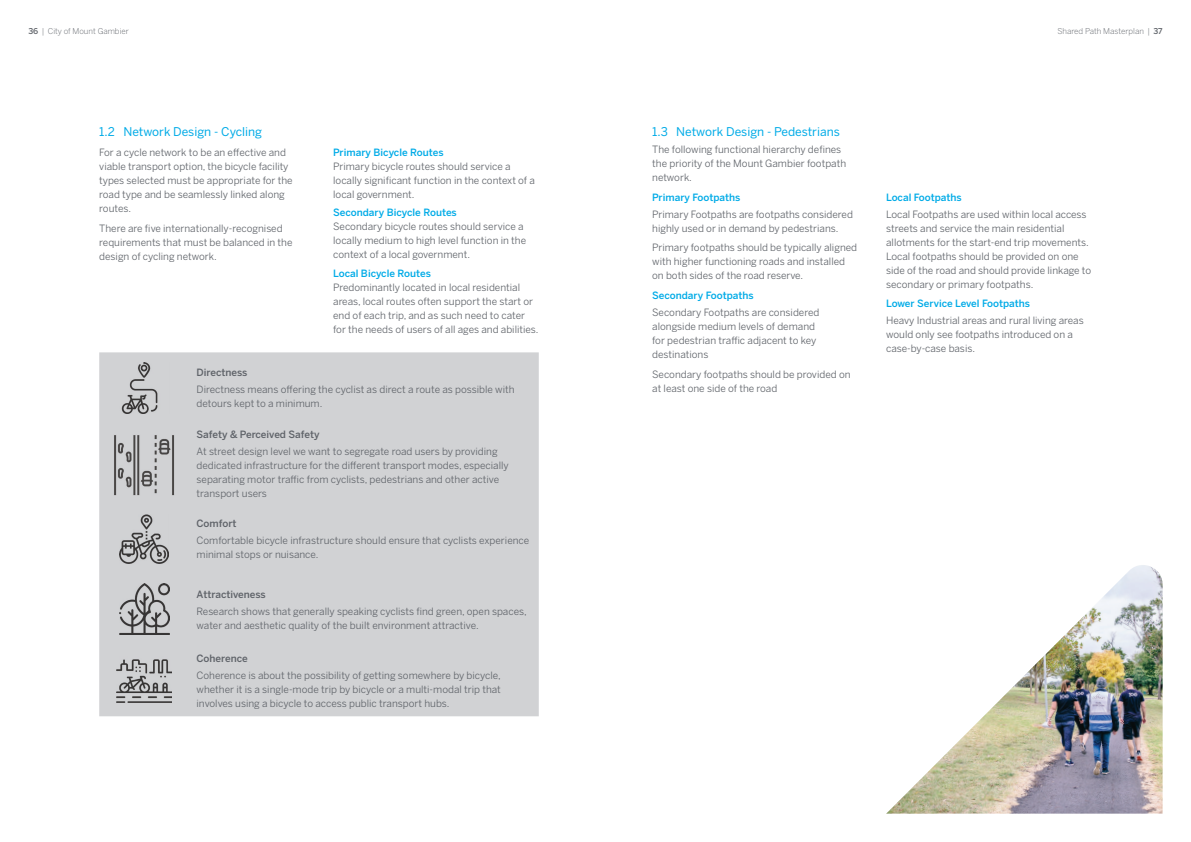
<style>
.page{position:relative;width:1191px;height:842px;background:#fff}
.page>*{position:absolute;margin:0;border:0;box-sizing:border-box;transform-origin:0 0}
.t1{font:12px "Benton Sans";color:#00abe7}
.t2{font:10px/14px "Benton Sans";color:#5f6369}
.t3{font:500 10px "Benton Sans";color:#00abe7}
.t4{font:500 10px "Benton Sans";color:#5f6369}
.t5{font:300 8px "Benton Sans";color:#5f6369}
.s1{font-weight:500}
</style>
<div class="page">
<div style="left:99px;top:352px;width:440px;height:364px;background:#d1d2d4"></div>
<img style="left:119px;top:362px;width:51px;height:51px">
<img style="left:114px;top:434px;width:61px;height:61px">
<img style="left:120px;top:515px;width:49px;height:49px">
<img style="left:119px;top:584px;width:51px;height:50px">
<img style="left:117px;top:653px;width:55px;height:55px">
<img style="left:886px;top:565px;width:276px;height:249px">
<p class="t5" style="left:28px;top:27px;width:102px"><span class="s1">36</span> | City of Mount Gambier</p>
<p class="t5" style="left:1057px;top:27px;width:107px">Shared Path Masterplan | <span class="s1">37</span></p>
<p class="t1" style="left:99px;top:125px;width:164px">1.2 Network Design - Cycling</p>
<p class="t2" style="left:99px;top:145px;width:195px">For a cycle network to be an effective and viable transport option, the bicycle facility types selected must be appropriate for the road type and be seamlessly linked along routes.</p>
<p class="t2" style="left:99px;top:221px;width:195px">There are five internationally-recognised requirements that must be balanced in the design of cycling network.</p>
<p class="t3" style="left:333px;top:147px;width:112px">Primary Bicycle Routes</p>
<p class="t2" style="left:333px;top:159px;width:203px">Primary bicycle routes should service a locally significant function in the context of a local government.</p>
<p class="t3" style="left:333px;top:207px;width:125px">Secondary Bicycle Routes</p>
<p class="t2" style="left:333px;top:220px;width:194px">Secondary bicycle routes should service a locally medium to high level function in the context of a local government.</p>
<p class="t3" style="left:333px;top:267px;width:99px">Local Bicycle Routes</p>
<p class="t2" style="left:333px;top:280px;width:207px">Predominantly located in local residential areas, local routes often support the start or end of each trip, and as such need to cater for the needs of users of all ages and abilities.</p>
<p class="t4" style="left:197px;top:366px;width:52px">Directness</p>
<p class="t2" style="left:197px;top:382px;width:319px">Directness means offering the cyclist as direct a route as possible with detours kept to a minimum.</p>
<p class="t4" style="left:197px;top:428px;width:124px">Safety &amp; Perceived Safety</p>
<p class="t2" style="left:197px;top:444px;width:314px">At street design level we want to segregate road users by providing dedicated infrastructure for the different transport modes, especially separating motor traffic from cyclists, pedestrians and other active transport users</p>
<p class="t4" style="left:197px;top:518px;width:41px">Comfort</p>
<p class="t2" style="left:197px;top:533px;width:334px">Comfortable bicycle infrastructure should ensure that cyclists experience minimal stops or nuisance.</p>
<p class="t4" style="left:197px;top:589px;width:71px">Attractiveness</p>
<p class="t2" style="left:197px;top:604px;width:331px">Research shows that generally speaking cyclists find green, open spaces, water and aesthetic quality of the built environment attractive.</p>
<p class="t4" style="left:197px;top:652px;width:53px">Coherence</p>
<p class="t2" style="left:197px;top:668px;width:306px;text-align:justify">Coherence is about the possibility of getting somewhere by bicycle, whether it is a single-mode trip by bicycle or a multi-modal trip that involves using a bicycle to access public transport hubs.</p>
<p class="t1" style="left:652px;top:125px;width:189px">1.3 Network Design - Pedestrians</p>
<p class="t2" style="left:652px;top:143px;width:195px">The following functional hierarchy defines the priority of the Mount Gambier footpath network.</p>
<p class="t3" style="left:652px;top:191px;width:90px">Primary Footpaths</p>
<p class="t2" style="left:652px;top:207px;width:202px">Primary Footpaths are footpaths considered highly used or in demand by pedestrians.</p>
<p class="t2" style="left:652px;top:241px;width:206px">Primary footpaths should be typically aligned with higher functioning roads and installed on both sides of the road reserve.</p>
<p class="t3" style="left:652px;top:290px;width:103px">Secondary Footpaths</p>
<p class="t2" style="left:652px;top:305px;width:169px">Secondary Footpaths are considered alongside medium levels of demand for pedestrian traffic adjacent to key destinations</p>
<p class="t2" style="left:652px;top:367px;width:200px">Secondary footpaths should be provided on at least one side of the road</p>
<p class="t3" style="left:886px;top:191px;width:77px">Local Footpaths</p>
<p class="t2" style="left:886px;top:207px;width:207px">Local Footpaths are used within local access streets and service the main residential allotments for the start-end trip movements.<br>Local footpaths should be provided on one side of the road and should provide linkage to secondary or primary footpaths.</p>
<p class="t3" style="left:886px;top:298px;width:145px">Lower Service Level Footpaths</p>
<p class="t2" style="left:886px;top:314px;width:199px">Heavy Industrial areas and rural living areas would only see footpaths introduced on a case-by-case basis.</p>
</div>
